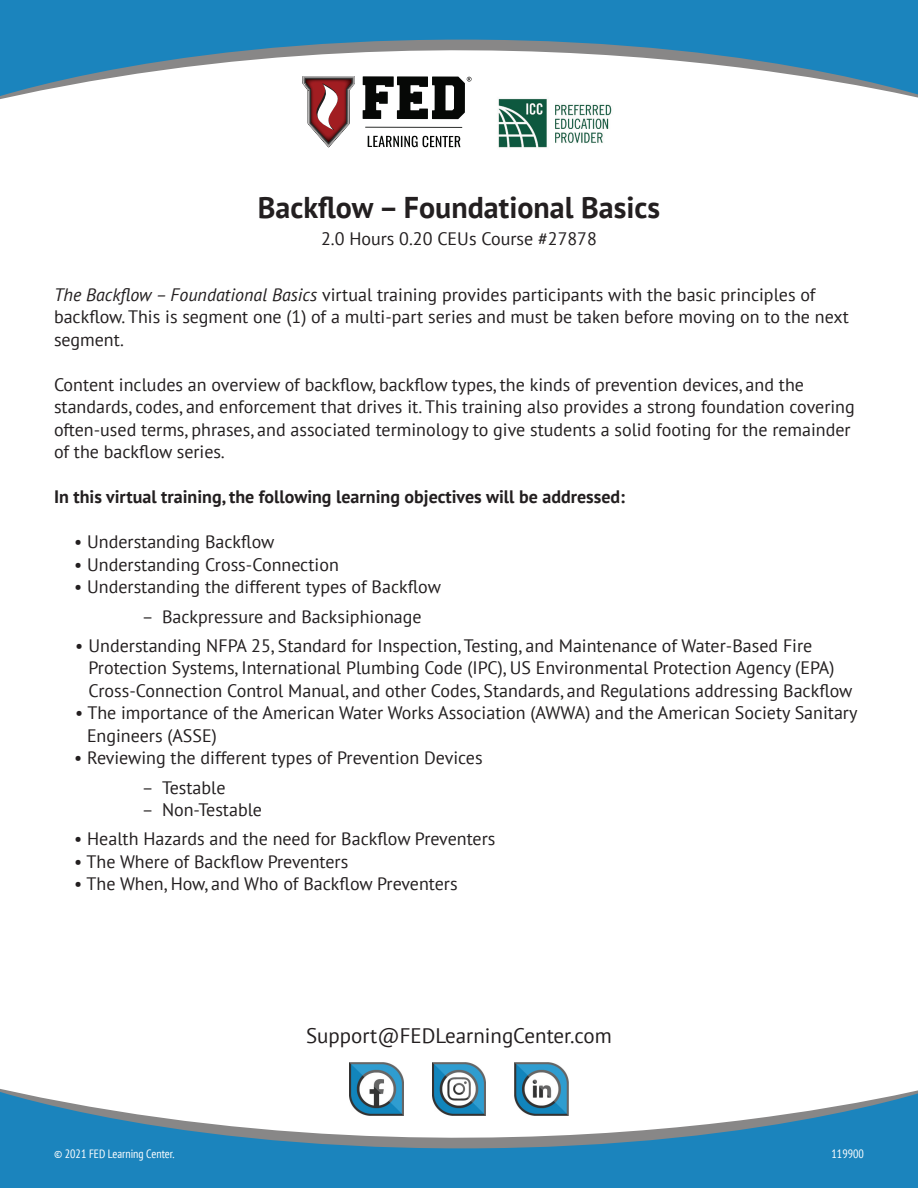
<style>
.page{position:relative;width:918px;height:1188px;background:#fff}
.page>*{position:absolute;margin:0;border:0;box-sizing:border-box;transform-origin:0 0}
.t1{font:700 30px "PT Sans";color:#231f20}
.t2{font:21px "PT Sans";color:#231f20}
.t3{font:18px/22.5px "PT Sans";color:#231f20}
.t4{font:700 18px "PT Sans";color:#231f20}
.t5{font:condensed 12px "PT Sans";color:#fff}
.s1{font-style:italic}
</style>
<div class="page">
<svg style="left:0;top:0;width:918px;height:99px;fill:#1b84bd"></svg>
<svg style="left:0;top:1081px;width:918px;height:107px;fill:#1b84bd"></svg>
<img style="left:350px;top:1062px;width:53px;height:54px">
<img style="left:432px;top:1062px;width:54px;height:54px">
<img style="left:515px;top:1062px;width:53px;height:54px">
<svg style="left:368px;top:136px;width:92px;height:11px"></svg>
<hr style="left:365px;top:127px;width:97px;height:1px;background:#060806">
<svg style="left:302px;top:76px;width:53px;height:72px"></svg>
<svg style="left:363px;top:76px;width:109px;height:43px"></svg>
<img style="left:495px;top:95px;width:121px;height:53px">
<p class="t1" style="left:258px;top:187px;width:404px">Backflow – Foundational Basics</p>
<p class="t3" style="left:321px;top:227px;width:277px">2.0 Hours 0.20 CEUs Course #27878</p>
<p class="t3" style="left:54px;top:283px;width:796px"><span class="s1">The Backflow – Foundational Basics</span> virtual training provides participants with the basic principles of backflow. This is segment one (1) of a multi-part series and must be taken before moving on to the next segment.</p>
<p class="t3" style="left:54px;top:373px;width:802px">Content includes an overview of backflow, backflow types, the kinds of prevention devices, and the standards, codes, and enforcement that drives it. This training also provides a strong foundation covering often-used terms, phrases, and associated terminology to give students a solid footing for the remainder of the backflow series<span class="s1">.</span></p>
<p class="t4" style="left:54px;top:485px;width:573px">In this virtual training, the following learning objectives will be addressed:</p>
<p class="t3" style="left:74px;top:530px;width:202px">• Understanding Backflow</p>
<p class="t3" style="left:74px;top:553px;width:266px">• Understanding Cross-Connection</p>
<p class="t3" style="left:74px;top:575px;width:368px">• Understanding the different types of Backflow</p>
<p class="t3" style="left:142px;top:605px;width:281px">– Backpressure and Backsiphionage</p>
<p class="t3" style="left:88px;top:634px;width:766px;text-indent:-14px">• Understanding NFPA 25, Standard for Inspection, Testing, and Maintenance of Water-Based Fire<br>Protection Systems, International Plumbing Code (IPC), US Environmental Protection Agency (EPA)<br>Cross-Connection Control Manual, and other Codes, Standards, and Regulations addressing Backflow</p>
<p class="t3" style="left:87px;top:701px;width:772px;text-indent:-12px">• The importance of the American Water Works Association (AWWA) and the American Society Sanitary<br>Engineers (ASSE)</p>
<p class="t3" style="left:74px;top:746px;width:410px">• Reviewing the different types of Prevention Devices</p>
<p class="t3" style="left:142px;top:776px;width:85px">– Testable</p>
<p class="t3" style="left:142px;top:798px;width:122px">– Non-Testable</p>
<p class="t3" style="left:74px;top:827px;width:423px">• Health Hazards and the need for Backflow Preventers</p>
<p class="t3" style="left:74px;top:850px;width:276px">• The Where of Backflow Preventers</p>
<p class="t3" style="left:74px;top:872px;width:385px">• The When, How, and Who of Backflow Preventers</p>
<p class="t2" style="left:306px;top:1022px;width:307px">Support@FEDLearningCenter.com</p>
<p class="t5" style="left:54px;top:1146px;width:122px">© 2021 FED Learning Center.</p>
<p class="t5" style="left:832px;top:1146px;width:34px">119900</p>
</div>
